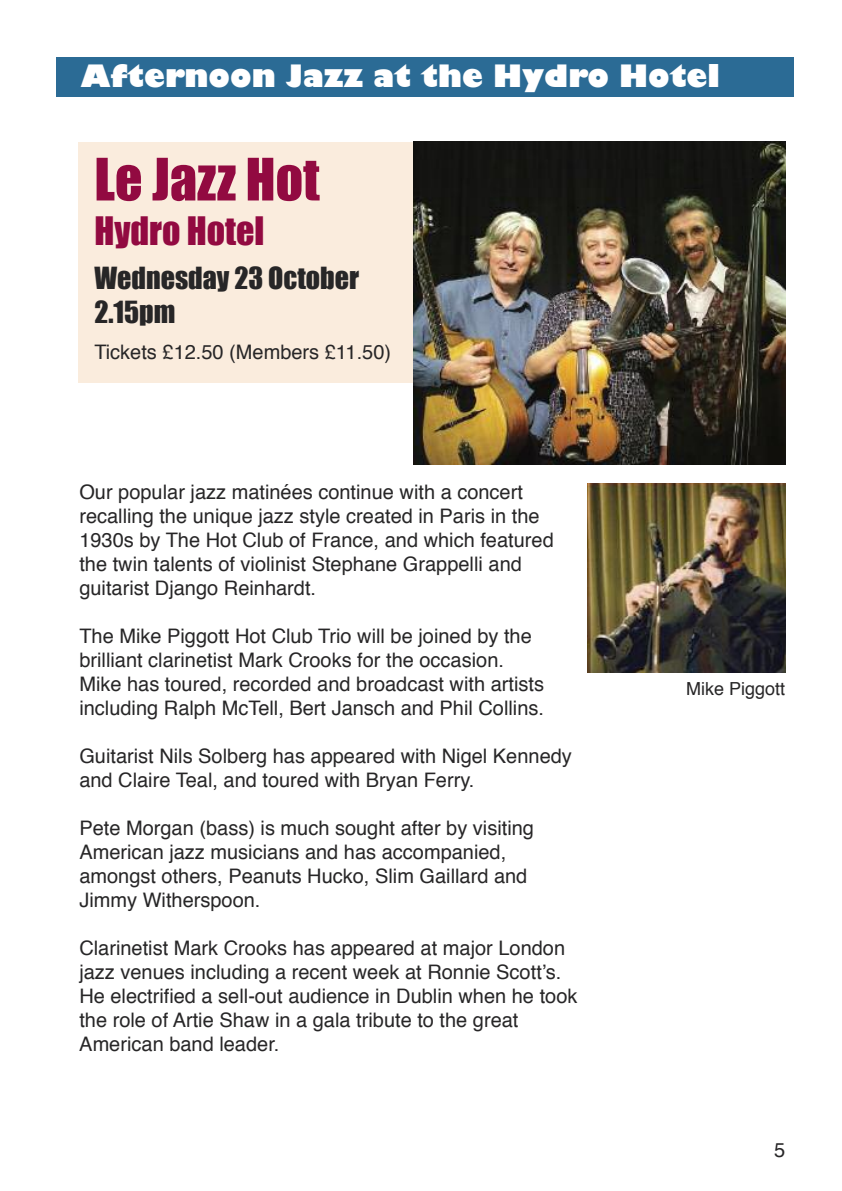
<style>
.page{position:relative;width:842px;height:1191px;background:#fff}
.page>*{position:absolute;margin:0;border:0;box-sizing:border-box;transform-origin:0 0}
.t1{font:54px "Impact";color:#920a41}
.t2{font:36px "Impact";color:#920a41}
.t3{font:800 30px "Gill Sans";color:#fff}
.t4{font:28px/34px "Impact";color:#272627}
.t5{font:20px/24px "Helvetica";color:#272627}
.t6{font:18px "Helvetica";color:#272627}
</style>
<div class="page">
<div style="left:78px;top:142px;width:364px;height:240px;background:#faecdd"></div>
<img style="left:413px;top:142px;width:372px;height:322px">
<img style="left:587px;top:483px;width:198px;height:189px">
<div style="left:57px;top:57px;width:737px;height:39px;background:#2b6b95"></div>
<h3 class="t3" style="left:81px;top:58px;width:641px">Afternoon Jazz at the Hydro Hotel</h3>
<h1 class="t1" style="left:94px;top:146px;width:227px">Le Jazz Hot</h1>
<h2 class="t2" style="left:94px;top:208px;width:172px">Hydro Hotel</h2>
<h3 class="t4" style="left:94px;top:260px;width:266px">Wednesday 23 October<br>2.15pm</h3>
<p class="t5" style="left:94px;top:342px;width:298px">Tickets £12.50 (Members £11.50)</p>
<p class="t5" style="left:79px;top:481px;width:476px">Our popular jazz matinées continue with a concert recalling the unique jazz style created in Paris in the 1930s by The Hot Club of France, and which featured the twin talents of violinist Stephane Grappelli and guitarist Django Reinhardt.</p>
<p class="t5" style="left:79px;top:625px;width:466px">The Mike Piggott Hot Club Trio will be joined by the brilliant clarinetist Mark Crooks for the occasion.<br>Mike has toured, recorded and broadcast with artists including Ralph McTell, Bert Jansch and Phil Collins.</p>
<p class="t5" style="left:79px;top:745px;width:494px">Guitarist Nils Solberg has appeared with Nigel Kennedy and Claire Teal, and toured with Bryan Ferry.</p>
<p class="t5" style="left:79px;top:817px;width:456px">Pete Morgan (bass) is much sought after by visiting American jazz musicians and has accompanied, amongst others, Peanuts Hucko, Slim Gaillard and Jimmy Witherspoon.</p>
<p class="t5" style="left:79px;top:937px;width:500px">Clarinetist Mark Crooks has appeared at major London jazz venues including a recent week at Ronnie Scott’s.<br>He electrified a sell-out audience in Dublin when he took the role of Artie Shaw in a gala tribute to the great American band leader.</p>
<p class="t6" style="left:686px;top:681px;width:101px">Mike Piggott</p>
<p class="t5" style="left:774px;top:1139px;width:13px">5</p>
</div>
